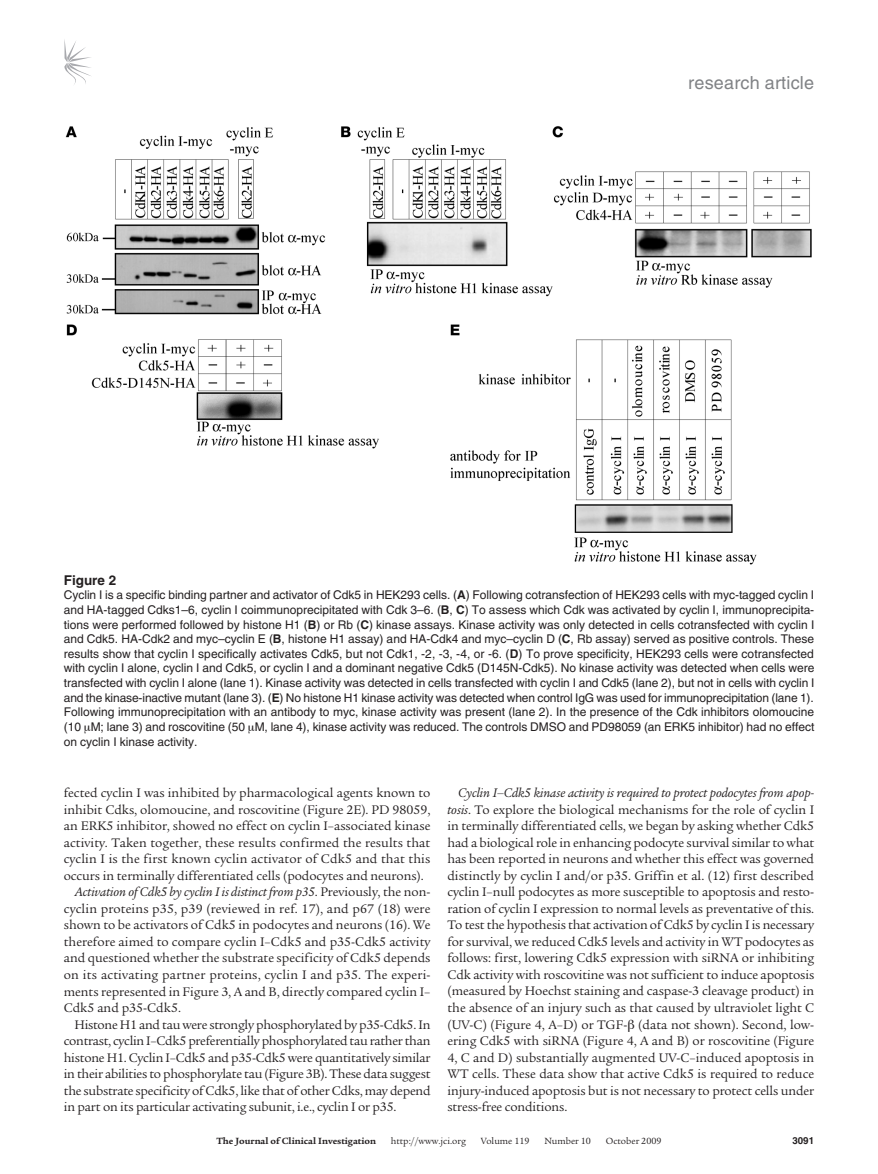
<style>
.page{position:relative;width:878px;height:1174px;background:#fff}
.page>*{position:absolute;margin:0;border:0;box-sizing:border-box;transform-origin:0 0}
.t1{font:18px "Helvetica LT Std";letter-spacing:.01em;color:#808285}
.t2{font:13.5px/16.5px "Legacy Serif Std";letter-spacing:-.005em;color:#231f20;text-align:justify}
.t3{font:italic 13.5px "Legacy Serif Std";color:#231f20}
.t4{font:13.5px "Legacy Serif Std";letter-spacing:.015em;color:#231f20}
.t5{font:700 13.5px "Helvetica LT Std";color:#231f20}
.t6{font:12px/14.7px "Helvetica LT Std";letter-spacing:-.005em;color:#231f20;text-align:justify}
.t7{font:9.75px "Legacy Serif Std";color:#231f20}
.t8{font:700 9.75px "Legacy Serif Std";color:#231f20}
.t9{font:700 9.75px "Helvetica LT Std";color:#231f20}
.s1{font-weight:700}
.s2{font-style:normal}
.s3{font-style:italic}
</style>
<div class="page">
<svg style="left:64px;top:39px;width:27px;height:45px"></svg>
<img style="left:65px;top:126px;width:747px;height:439px">
<h1 class="t1" style="left:688px;top:72px;width:127px">research article</h1>
<p class="t5" style="left:64px;top:571px;width:54px">Figure 2</p>
<p class="t6" style="left:64px;top:587px;width:752px">Cyclin I is a specific binding partner and activator of Cdk5 in HEK293 cells. (<span class="s1">A</span>) Following cotransfection of HEK293 cells with myc-tagged cyclin I and HA-tagged Cdks1–6, cyclin I coimmunoprecipitated with Cdk 3–6. (<span class="s1">B</span>, <span class="s1">C</span>) To assess which Cdk was activated by cyclin I, immunoprecipita&shy;tions were performed followed by histone H1 (<span class="s1">B</span>) or Rb (<span class="s1">C</span>) kinase assays. Kinase activity was only detected in cells cotransfected with cyclin I and Cdk5. HA-Cdk2 and myc–cyclin E (<span class="s1">B</span>, histone H1 assay) and HA-Cdk4 and myc–cyclin D (<span class="s1">C</span>, Rb assay) served as positive controls. These results show that cyclin I specifically activates Cdk5, but not Cdk1, -2, -3, -4, or -6. (<span class="s1">D</span>) To prove specificity, HEK293 cells were cotransfected with cyclin I alone, cyclin I and Cdk5, or cyclin I and a dominant negative Cdk5 (D145N-Cdk5). No kinase activity was detected when cells were transfected with cyclin I alone (lane 1). Kinase activity was detected in cells transfected with cyclin I and Cdk5 (lane 2), but not in cells with cyclin I and the kinase-inactive mutant (lane 3). (<span class="s1">E</span>) No histone H1 kinase activity was detected when control IgG was used for immunoprecipitation (lane 1).<br>Following immunoprecipitation with an antibody to myc, kinase activity was present (lane 2). In the presence of the Cdk inhibitors olomoucine (10 M; lane 3) and roscovitine (50 M, lane 4), kinase activity was reduced. The controls DMSO and PD98059 (an ERK5 inhibitor) had no effect on cyclin I kinase activity.</p>
<p class="t2" style="left:64px;top:785px;width:368px">fected cyclin I was inhibited by pharmacological agents known to</p>
<p class="t2" style="left:64px;top:801px;width:368px">inhibit Cdks, olomoucine, and roscovitine (Figure 2E). PD 98059,</p>
<p class="t2" style="left:64px;top:818px;width:368px">an ERK5 inhibitor, showed no effect on cyclin I–associated kinase</p>
<p class="t2" style="left:64px;top:834px;width:368px">activity. Taken together, these results confirmed the results that</p>
<p class="t2" style="left:64px;top:851px;width:368px">cyclin I is the first known cyclin activator of Cdk5 and that this</p>
<p class="t2" style="left:64px;top:867px;width:361px">occurs in terminally differentiated cells (podocytes and neurons).</p>
<p class="t3" style="left:74px;top:884px;width:357px">Activation of Cdk5 by cyclin I is distinct from p35<span class="s2">. Previously, the non-</span></p>
<p class="t2" style="left:64px;top:900px;width:368px">cyclin proteins p35, p39 (reviewed in ref. 17), and p67 (18) were</p>
<p class="t2" style="left:64px;top:917px;width:368px">shown to be activators of Cdk5 in podocytes and neurons (16). We</p>
<p class="t2" style="left:64px;top:933px;width:368px">therefore aimed to compare cyclin I–Cdk5 and p35-Cdk5 activity</p>
<p class="t2" style="left:64px;top:950px;width:368px">and questioned whether the substrate specificity of Cdk5 depends</p>
<p class="t4" style="left:64px;top:967px;width:368px">on its activating partner proteins, cyclin I and p35. The experi-</p>
<p class="t2" style="left:64px;top:983px;width:368px">ments represented in Figure 3, A and B, directly compared cyclin I–</p>
<p class="t2" style="left:64px;top:999px;width:119px">Cdk5 and p35-Cdk5.</p>
<p class="t2" style="left:74px;top:1016px;width:357px">Histone H1 and tau were strongly phosphorylated by p35-Cdk5. In</p>
<p class="t2" style="left:64px;top:1032px;width:368px">contrast, cyclin I–Cdk5 preferentially phosphorylated tau rather than</p>
<p class="t2" style="left:64px;top:1049px;width:368px">histone H1. Cyclin I–Cdk5 and p35-Cdk5 were quantitatively similar</p>
<p class="t2" style="left:64px;top:1065px;width:368px">in their abilities to phosphorylate tau (Figure 3B). These data suggest</p>
<p class="t2" style="left:64px;top:1082px;width:368px">the substrate specificity of Cdk5, like that of other Cdks, may depend</p>
<p class="t2" style="left:64px;top:1098px;width:334px">in part on its particular activating subunit, i.e., cyclin I or p35.</p>
<p class="t2" style="left:447px;top:785px;width:368px;text-indent:11px"><span class="s3">Cyclin I–Cdk5 kinase activity is required to protect podocytes from apop&shy;tosis</span>. To explore the biological mechanisms for the role of cyclin I in terminally differentiated cells, we began by asking whether Cdk5 had a biological role in enhancing podocyte survival similar to what has been reported in neurons and whether this effect was governed distinctly by cyclin I and/or p35. Griffin et al. (12) first described cyclin I–null podocytes as more susceptible to apoptosis and resto&shy;ration of cyclin I expression to normal levels as preventative of this.<br>To test the hypothesis that activation of Cdk5 by cyclin I is necessary for survival, we reduced Cdk5 levels and activity in WT podocytes as follows: first, lowering Cdk5 expression with siRNA or inhibiting Cdk activity with roscovitine was not sufficient to induce apoptosis (measured by Hoechst staining and caspase-3 cleavage product) in the absence of an injury such as that caused by ultraviolet light C (UV-C) (Figure 4, A–D) or TGF- (data not shown). Second, low&shy;ering Cdk5 with siRNA (Figure 4, A and B) or roscovitine (Figure 4, C and D) substantially augmented UV-C–induced apoptosis in WT cells. These data show that active Cdk5 is required to reduce injury-induced apoptosis but is not necessary to protect cells under stress-free conditions.</p>
<p class="t8" style="left:216px;top:1135px;width:161px">The Journal of Clinical Investigation</p>
<p class="t7" style="left:391px;top:1135px;width:77px">http://www.jci.org</p>
<p class="t7" style="left:480px;top:1135px;width:50px">Volume 119</p>
<p class="t7" style="left:544px;top:1135px;width:48px">Number 10</p>
<p class="t7" style="left:605px;top:1135px;width:57px">October 2009</p>
<p class="t9" style="left:792px;top:1134px;width:23px">3091</p>
</div>
